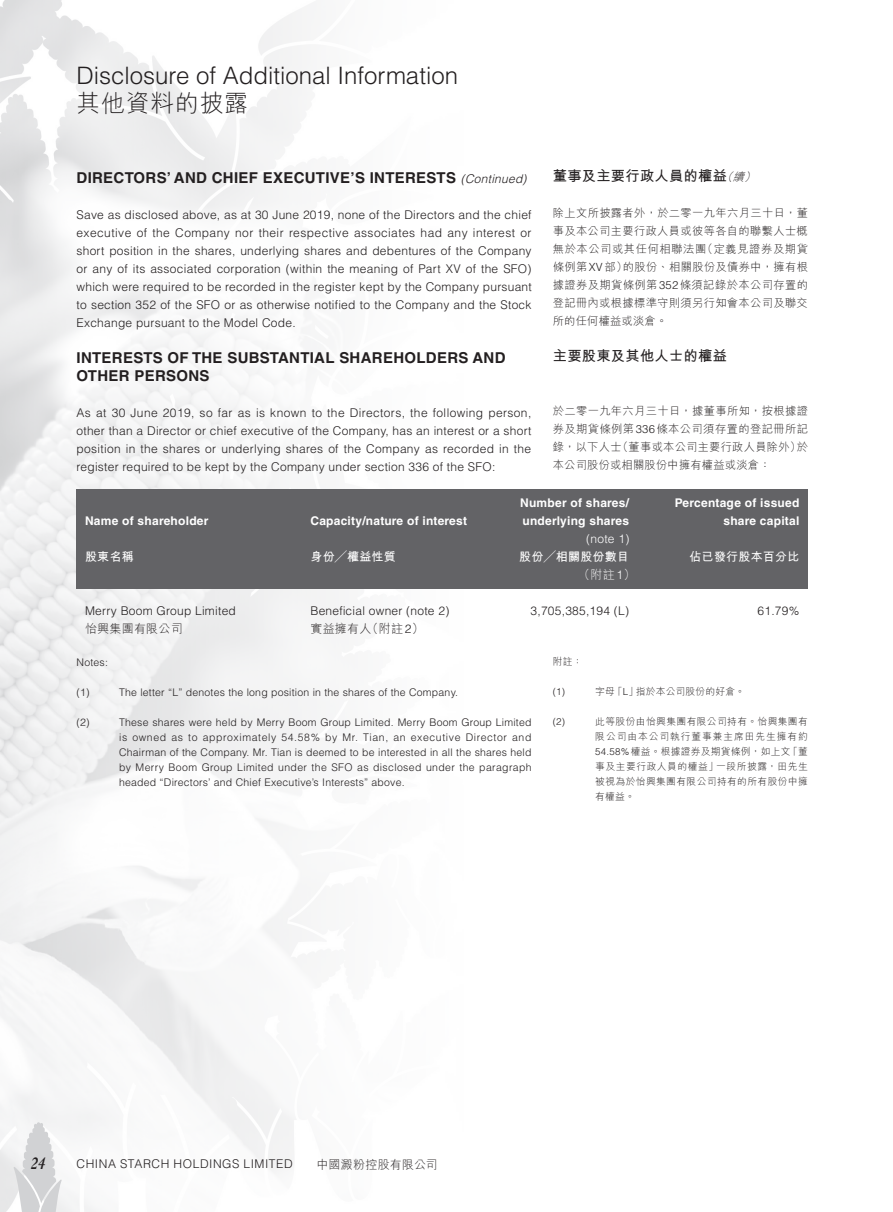
<style>
.page{position:relative;width:893px;height:1212px;background:#fff}
.page>*{position:absolute;margin:0;border:0;box-sizing:border-box;transform-origin:0 0}
.Heading_2_e{font:300 24px "Helvetica LT Std";color:#231f20}
.Heading_2_c{font:300 24px "M Hei HK";letter-spacing:.025em;color:#231f20}
.t1{font:italic 15.75px "Caslon 3 LT Std";color:#231f20;scale:.95 1}
.Subhead_1_e{font:700 15px "Helvetica LT Std";letter-spacing:.02em;color:#231f20}
.Subhead_1_c{font:700 14.25px "M Hei HK";letter-spacing:.02em;color:#231f20}
.body_e{font:300 12px/18px "Helvetica LT Std";letter-spacing:.02em;color:#231f20;text-align:justify}
.Table_2_Colume{font:700 12px "Helvetica LT Std";letter-spacing:.02em;color:#fff}
.Table_2_Colume-2{font:300 12px "Helvetica LT Std";letter-spacing:.02em;color:#231f20}
.Table_2_Colume-3{font:700 12px "M Hei HK";letter-spacing:.02em;color:#fff}
.Table_2_Colume-4{font:300 12px "M Hei HK";letter-spacing:.02em;color:#231f20}
.body_e-2{font:300 12px "Helvetica LT Std";letter-spacing:.045em;color:#231f20}
.Table_2_Colume-5{font:300 12px "Helvetica LT Std";color:#fff}
.Table_2_Colume-6{font:300 12px "M Hei HK";color:#fff}
.body_c{font:300 11.25px/18px "M Hei HK";letter-spacing:.025em;color:#231f20;text-align:justify}
.Notes_e{font:300 10.5px/15px "Helvetica LT Std";letter-spacing:.02em;color:#231f20;text-align:justify}
.Notes_c{font:300 9.75px/15px "M Hei HK";letter-spacing:.04em;color:#231f20;text-align:justify}
.Notes_c-2{font:300 9.75px "M Hei HK";letter-spacing:.02em;color:#231f20}
.Notes_c-3{font:300 9.75px "Helvetica LT Std";color:#231f20}
.s1{font-weight:300;font-style:italic;font-size:11.25px}
.s2{font-family:"Helvetica LT Std"}
.s3{font-weight:300;font-style:italic;font-size:12px}
</style>
<div class="page">
<img style="left:0;top:0;width:808px;height:1212px">
<svg style="left:13px;top:1122px;width:49px;height:90px"></svg>
<div style="left:77px;top:489px;width:731px;height:99px;background:#636366"></div>
<p class="Heading_2_e" style="left:77px;top:60px;width:383px">Disclosure of Additional Information</p>
<p class="Heading_2_c" style="left:77px;top:91px;width:173px">其他資料的披露</p>
<p class="Subhead_1_c" style="left:553px;top:166px;width:207px">董事及主要行政人員的權益<span class="s1">（續）</span></p>
<p class="body_c" style="left:553px;top:204px;width:257px">除上文所披露者外，於二零一九年六月三十日，董事及本公司主要行政人員或彼等各自的聯繫人士概無於本公司或其任何相聯法團（定義見證券及期貨條例第<span class="s2">XV</span>部）的股份、相關股份及債券中，擁有根據證券及期貨條例第<span class="s2">352</span>條須記錄於本公司存置的登記冊內或根據標準守則須另行知會本公司及聯交所的任何權益或淡倉。</p>
<p class="Subhead_1_c" style="left:553px;top:346px;width:176px">主要股東及其他人士的權益</p>
<p class="Subhead_1_e" style="left:77px;top:168px;width:452px">DIRECTORS’ AND CHIEF EXECUTIVE’S INTERESTS <span class="s3">(Continued)</span></p>
<p class="body_e" style="left:77px;top:205px;width:457px">Save as disclosed above, as at 30 June 2019, none of the Directors and the chief executive of the Company nor their respective associates had any interest or short position in the shares, underlying shares and debentures of the Company or any of its associated corporation (within the meaning of Part XV of the SFO) which were required to be recorded in the register kept by the Company pursuant to section 352 of the SFO or as otherwise notified to the Company and the Stock Exchange pursuant to the Model Code.</p>
<p class="Subhead_1_e" style="left:77px;top:348px;width:431px">INTERESTS OF THE SUBSTANTIAL SHAREHOLDERS AND</p>
<p class="Subhead_1_e" style="left:77px;top:366px;width:135px">OTHER PERSONS</p>
<p class="body_e" style="left:77px;top:403px;width:456px">As at 30 June 2019, so far as is known to the Directors, the following person, other than a Director or chief executive of the Company, has an interest or a short position in the shares or underlying shares of the Company as recorded in the register required to be kept by the Company under section 336 of the SFO:</p>
<p class="Table_2_Colume" style="left:520px;top:495px;width:110px">Number of shares/</p>
<p class="Table_2_Colume" style="left:675px;top:495px;width:126px">Percentage of issued</p>
<p class="Table_2_Colume" style="left:85px;top:513px;width:125px">Name of shareholder</p>
<p class="Table_2_Colume" style="left:310px;top:513px;width:158px">Capacity/nature of interest</p>
<p class="Table_2_Colume" style="left:522px;top:513px;width:108px">underlying shares</p>
<p class="Table_2_Colume" style="left:723px;top:513px;width:78px">share capital</p>
<p class="Table_2_Colume-5" style="left:586px;top:531px;width:45px">(note 1)</p>
<p class="Table_2_Colume-3" style="left:85px;top:547px;width:50px">股東名稱</p>
<p class="Table_2_Colume-3" style="left:310px;top:547px;width:87px">身份╱權益性質</p>
<p class="Table_2_Colume-3" style="left:519px;top:547px;width:111px">股份╱相關股份數目</p>
<p class="Table_2_Colume-3" style="left:689px;top:547px;width:111px">佔已發行股本百分比</p>
<p class="Table_2_Colume-6" style="left:578px;top:568px;width:59px">（附註<span class="s2">1</span>）</p>
<p class="Table_2_Colume-2" style="left:85px;top:603px;width:152px">Merry Boom Group Limited</p>
<p class="Table_2_Colume-2" style="left:310px;top:603px;width:140px">Beneficial owner (note 2)</p>
<p class="Table_2_Colume-2" style="left:530px;top:603px;width:100px">3,705,385,194 (L)</p>
<p class="Table_2_Colume-2" style="left:757px;top:603px;width:43px">61.79%</p>
<p class="Table_2_Colume-4" style="left:85px;top:622px;width:99px">怡興集團有限公司</p>
<p class="Table_2_Colume-4" style="left:310px;top:622px;width:115px">實益擁有人（附註<span class="s2">2</span>）</p>
<p class="Notes_e" style="left:77px;top:654px;width:33px">Notes:</p>
<p class="Notes_e" style="left:77px;top:684px;width:15px">(1)</p>
<p class="Notes_e" style="left:119px;top:684px;width:340px">The letter “L” denotes the long position in the shares of the Company.</p>
<p class="Notes_e" style="left:77px;top:714px;width:15px">(2)</p>
<p class="Notes_e" style="left:119px;top:714px;width:414px">These shares were held by Merry Boom Group Limited. Merry Boom Group Limited is owned as to approximately 54.58% by Mr. Tian, an executive Director and Chairman of the Company. Mr. Tian is deemed to be interested in all the shares held by Merry Boom Group Limited under the SFO as disclosed under the paragraph headed “Directors’ and Chief Executive’s Interests” above.</p>
<p class="body_c" style="left:553px;top:402px;width:257px">於二零一九年六月三十日，據董事所知，按根據證券及期貨條例第<span class="s2">336</span>條本公司須存置的登記冊所記錄，以下人士（董事或本公司主要行政人員除外）於本公司股份或相關股份中擁有權益或淡倉：</p>
<p class="Notes_c" style="left:553px;top:653px;width:31px">附註：</p>
<p class="Notes_c-3" style="left:553px;top:685px;width:14px">(1)</p>
<p class="Notes_c-2" style="left:595px;top:686px;width:151px">字母「<span class="s2">L</span>」指於本公司股份的好倉。</p>
<p class="Notes_c-3" style="left:553px;top:715px;width:14px">(2)</p>
<p class="Notes_c" style="left:595px;top:713px;width:214px">此等股份由怡興集團有限公司持有。怡興集團有限公司由本公司執行董事兼主席田先生擁有約<span class="s2">54.58%</span>權益。根據證券及期貨條例，如上文「董事及主要行政人員的權益」一段所披露，田先生被視為於怡興集團有限公司持有的所有股份中擁有權益。</p>
<p class="t1" style="left:31px;top:1154px;width:17px">24</p>
<p class="body_e-2" style="left:77px;top:1156px;width:218px">CHINA STARCH HOLDINGS LIMITED</p>
<p class="Table_2_Colume-4" style="left:317px;top:1158px;width:122px">中國澱粉控股有限公司</p>
</div>
